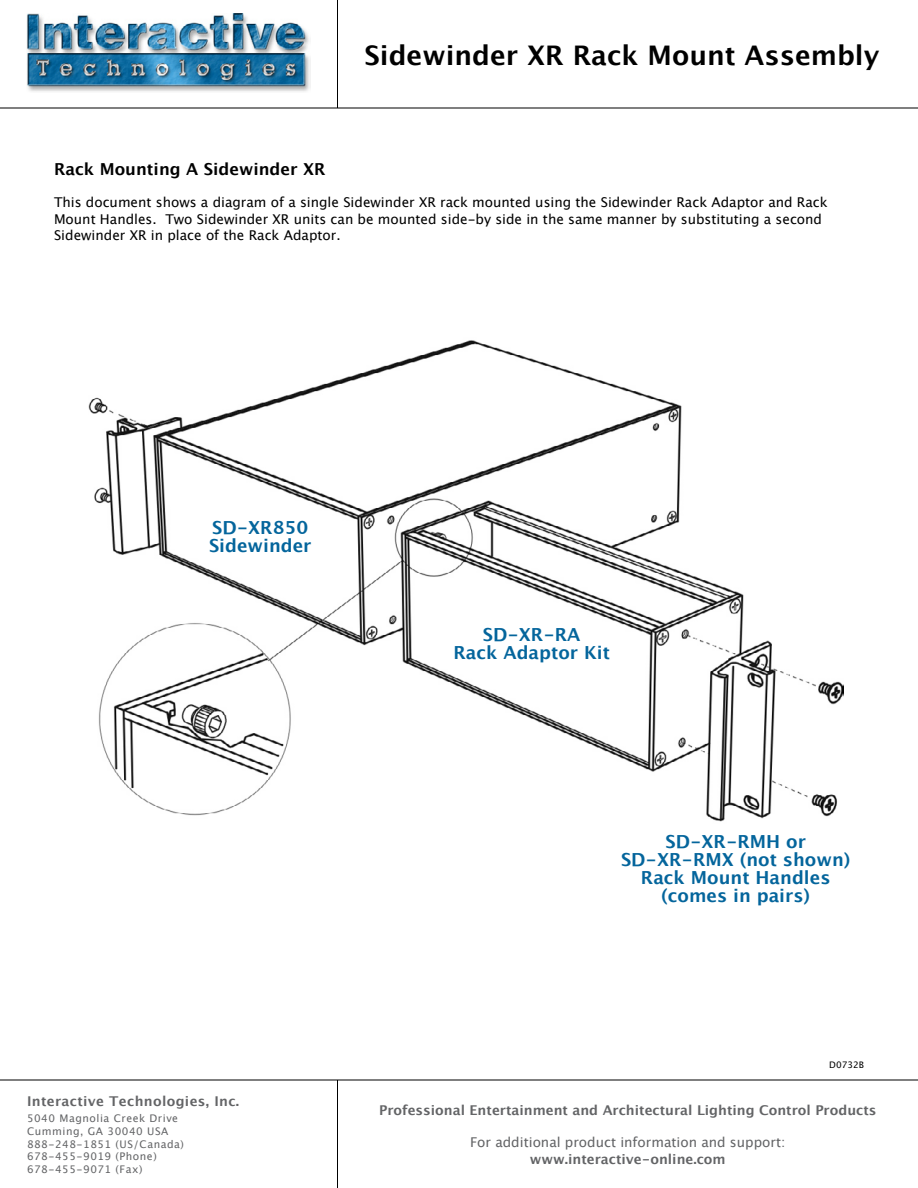
<style>
.page{position:relative;width:918px;height:1188px;background:#fff}
.page>*{position:absolute;margin:0;border:0;box-sizing:border-box;transform-origin:0 0}
.t1{font:700 27px "Lucida Grande";color:#000}
.t2{font:700 18px "Lucida Grande";color:#04659c}
.t3{font:700 16.5px "Lucida Grande";color:#000}
.t4{font:13.5px/16.2px "Lucida Grande";color:#000}
.t5{font:700 13.5px "Lucida Grande";color:#636466}
.t6{font:13.5px "Lucida Grande";color:#636466}
.t7{font:700 13.5px "Lucida Grande";letter-spacing:.025em;color:#636466}
.t8{font:10.5px "Lucida Grande";letter-spacing:.05em;color:#636466}
.t9{font:9px "Lucida Grande";color:#000}
</style>
<div class="page">
<img style="left:27px;top:14px;width:283px;height:78px">
<hr style="left:0;top:108px;width:918px;height:1px;background:#000">
<hr style="left:337px;top:0;width:1px;height:108px;background:#000">
<hr style="left:0;top:1080px;width:918px;height:1px;background:#000">
<hr style="left:337px;top:1080px;width:1px;height:108px;background:#000">
<img style="left:88px;top:340px;width:755px;height:482px">
<p class="t1" style="left:364px;top:39px;width:516px">Sidewinder XR Rack Mount Assembly</p>
<p class="t3" style="left:54px;top:160px;width:273px">Rack Mounting A Sidewinder XR</p>
<p class="t4" style="left:54px;top:195px;width:775px">This document shows a diagram of a single Sidewinder XR rack mounted using the Sidewinder Rack Adaptor and Rack<br>Mount Handles. Two Sidewinder XR units can be mounted side-by side in the same manner by substituting a second<br>Sidewinder XR in place of the Rack Adaptor.</p>
<p class="t2" style="left:212px;top:517px;width:98px">SD-XR850</p>
<p class="t2" style="left:209px;top:535px;width:104px">Sidewinder</p>
<p class="t7" style="left:27px;top:1093px;width:214px">Interactive Technologies, Inc.</p>
<p class="t8" style="left:27px;top:1113px;width:153px">5040 Magnolia Creek Drive</p>
<p class="t8" style="left:27px;top:1125px;width:143px">Cumming, GA 30040 USA</p>
<p class="t8" style="left:27px;top:1138px;width:158px">888-248-1851 (US/Canada)</p>
<p class="t8" style="left:27px;top:1150px;width:131px">678-455-9019 (Phone)</p>
<p class="t8" style="left:27px;top:1163px;width:117px">678-455-9071 (Fax)</p>
<p class="t2" style="left:483px;top:625px;width:99px">SD-XR-RA</p>
<p class="t2" style="left:454px;top:643px;width:158px">Rack Adaptor Kit</p>
<p class="t2" style="left:666px;top:831px;width:142px">SD-XR-RMH or</p>
<p class="t2" style="left:621px;top:849px;width:231px">SD-XR-RMX (not shown)</p>
<p class="t2" style="left:641px;top:867px;width:191px">Rack Mount Handles</p>
<p class="t2" style="left:661px;top:885px;width:150px">(comes in pairs)</p>
<p class="t9" style="left:829px;top:1059px;width:36px">D0732B</p>
<p class="t5" style="left:379px;top:1102px;width:499px">Professional Entertainment and Architectural Lighting Control Products</p>
<p class="t6" style="left:470px;top:1135px;width:317px">For additional product information and support:</p>
<p class="t5" style="left:530px;top:1151px;width:197px">www.interactive-online.com</p>
</div>
